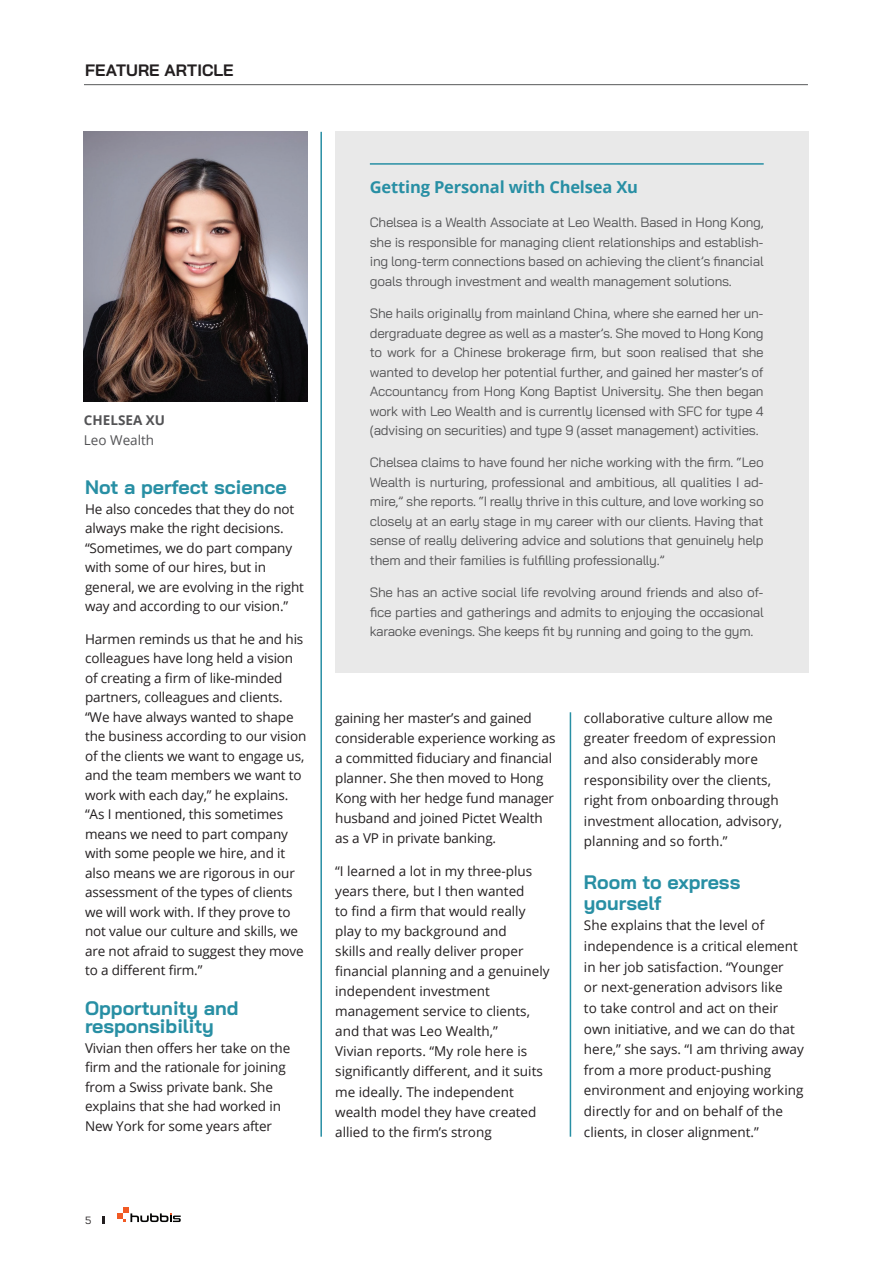
<style>
.page{position:relative;width:893px;height:1263px;background:#fff}
.page>*{position:absolute;margin:0;border:0;box-sizing:border-box;transform-origin:0 0}
.t1{font:700 19.5px/18px "Bai Jamjuree";color:#288fa4}
.t2{font:700 16.5px "Open Sans";letter-spacing:-.01em;color:#288fa4}
.t3{font:700 16.5px "Bai Jamjuree";letter-spacing:.005em;color:#231f20}
.t4{font:13.5px/19.5px "Open Sans";letter-spacing:-.01em;color:#231f20}
.t5{font:13.5px/19.5px "Bai Jamjuree";letter-spacing:-.02em;color:#535355;text-align:justify}
.t6{font:700 13.5px "Open Sans";color:#535355}
.t7{font:13.5px "Open Sans";color:#535355}
.t8{font:10.5px "Bai Jamjuree";color:#231f20}
</style>
<div class="page">
<svg style="left:117px;top:1207px;width:64px;height:15px"></svg>
<svg style="left:102px;top:1216px;width:2px;height:8px"></svg>
<hr style="left:320px;top:132px;width:2px;height:1005px;background:#288fa4">
<img style="left:84px;top:132px;width:224px;height:270px">
<div style="left:335px;top:132px;width:474px;height:541px;background:#e9e9e9"></div>
<hr style="left:370px;top:163px;width:394px;height:2px;background:#288fa4">
<hr style="left:570px;top:712px;width:1px;height:425px;background:#288fa4">
<hr style="left:84px;top:84px;width:724px;height:1px;background:#57585a">
<p class="t3" style="left:85px;top:60px;width:150px">FEATURE ARTICLE</p>
<p class="t6" style="left:84px;top:411px;width:83px">CHELSEA XU</p>
<p class="t7" style="left:84px;top:430px;width:72px">Leo Wealth</p>
<h1 class="t1" style="left:85px;top:479px;width:203px">Not a perfect science</h1>
<p class="t4" style="left:85px;top:499px;width:220px">He also concedes that they do not always make the right decisions. “Sometimes, we do part company with some of our hires, but in general, we are evolving in the right way and according to our vision.”</p>
<p class="t4" style="left:85px;top:629px;width:223px">Harmen reminds us that he and his colleagues have long held a vision of creating a firm of like-minded partners, colleagues and clients. “We have always wanted to shape the business according to our vision of the clients we want to engage us, and the team members we want to work with each day,” he explains. “As I mentioned, this sometimes means we need to part company with some people we hire, and it also means we are rigorous in our assessment of the types of clients we will work with. If they prove to not value our culture and skills, we are not afraid to suggest they move to a different firm.”</p>
<h1 class="t1" style="left:85px;top:1000px;width:155px">Opportunity and responsibility</h1>
<p class="t4" style="left:85px;top:1038px;width:207px">Vivian then offers her take on the firm and the rationale for joining from a Swiss private bank. She explains that she had worked in<br>New York for some years after</p>
<p class="t2" style="left:370px;top:175px;width:270px">Getting Personal with Chelsea Xu</p>
<p class="t5" style="left:370px;top:213px;width:395px">Chelsea is a Wealth Associate at Leo Wealth. Based in Hong Kong, she is responsible for managing client relationships and establish&shy;ing long-term connections based on achieving the client’s financial goals through investment and wealth management solutions.</p>
<p class="t5" style="left:370px;top:304px;width:395px">She hails originally from mainland China, where she earned her un&shy;dergraduate degree as well as a master’s. She moved to Hong Kong to work for a Chinese brokerage firm, but soon realised that she wanted to develop her potential further, and gained her master’s of Accountancy from Hong Kong Baptist University. She then began work with Leo Wealth and is currently licensed with SFC for type 4 (advising on securities) and type 9 (asset management) activities.</p>
<p class="t5" style="left:370px;top:453px;width:395px">Chelsea claims to have found her niche working with the firm. “Leo Wealth is nurturing, professional and ambitious, all qualities I ad&shy;mire,” she reports. “I really thrive in this culture, and love working so closely at an early stage in my career with our clients. Having that sense of really delivering advice and solutions that genuinely help them and their families is fulfilling professionally.”</p>
<p class="t5" style="left:370px;top:582px;width:395px">She has an active social life revolving around friends and also of&shy;fice parties and gatherings and admits to enjoying the occasional karaoke evenings. She keeps fit by running and going to the gym.</p>
<p class="t4" style="left:335px;top:707px;width:222px;line-height:20.1px">gaining her master’s and gained considerable experience working as a committed fiduciary and financial planner. She then moved to Hong<br>Kong with her hedge fund manager husband and joined Pictet Wealth as a VP in private banking.</p>
<p class="t4" style="left:335px;top:860px;width:216px;line-height:20.1px">“I learned a lot in my three-plus years there, but I then wanted<br>to find a firm that would really play to my background and<br>skills and really deliver proper financial planning and a genuinely independent investment management service to clients, and that was Leo Wealth,”<br>Vivian reports. “My role here is significantly different, and it suits me ideally. The independent wealth model they have created allied to the firm’s strong</p>
<p class="t4" style="left:584px;top:707px;width:199px;line-height:20.7px">collaborative culture allow me greater freedom of expression and also considerably more responsibility over the clients, right from onboarding through investment allocation, advisory, planning and so forth.”</p>
<h1 class="t1" style="left:584px;top:872px;width:158px;line-height:20.7px">Room to express yourself</h1>
<p class="t4" style="left:584px;top:915px;width:221px;line-height:20.7px">She explains that the level of independence is a critical element in her job satisfaction. “Younger<br>or next-generation advisors like<br>to take control and act on their own initiative, and we can do that here,” she says. “I am thriving away from a more product-pushing environment and enjoying working directly for and on behalf of the clients, in closer alignment.”</p>
<p class="t8" style="left:85px;top:1211px;width:8px">5</p>
</div>
